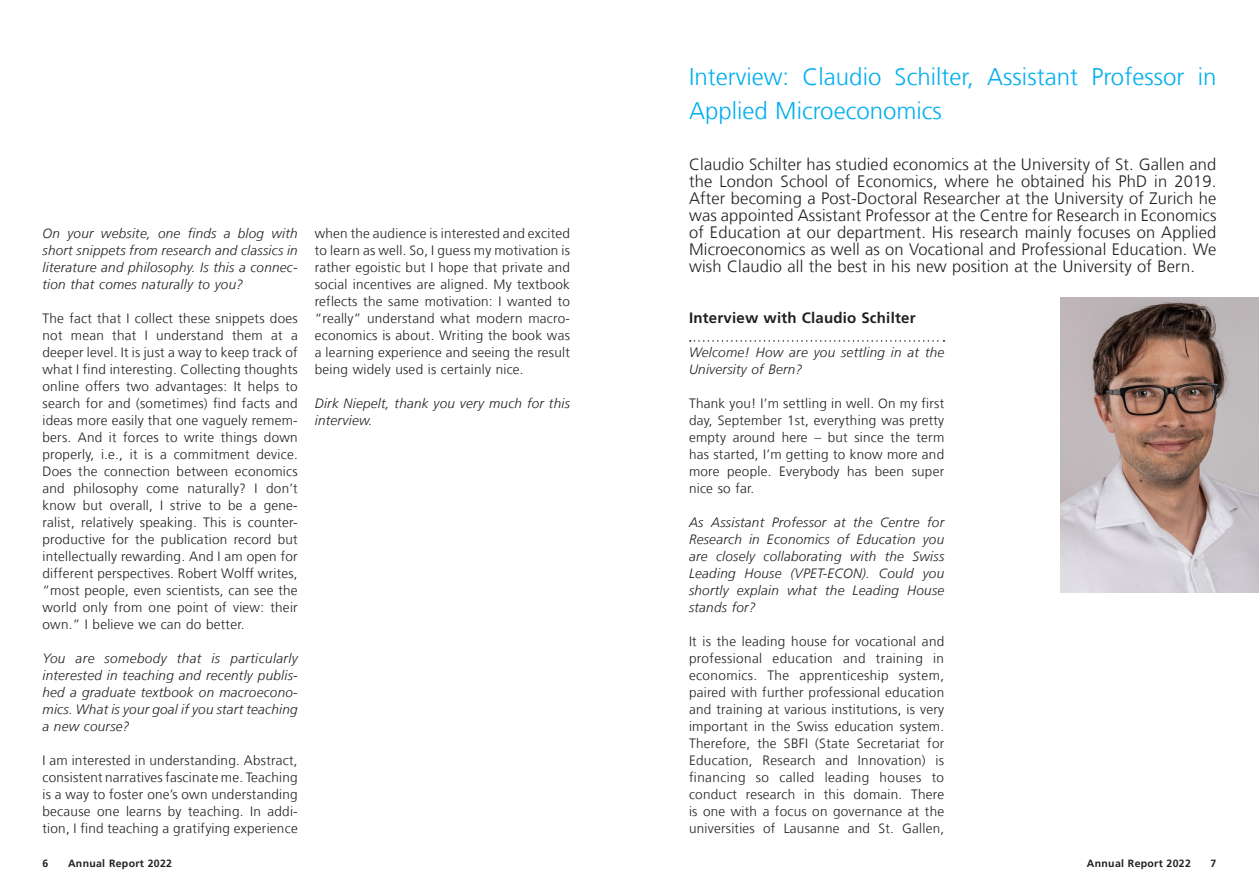
<style>
.page{position:relative;width:1259px;height:893px;background:#fff}
.page>*{position:absolute;margin:0;border:0;box-sizing:border-box;transform-origin:0 0}
._1__Haupttitel_16pt{font:300 24px/34px "Frutiger LT Com";color:#00aeef}
._4__Vorspann_10pt{font:300 16.5px/17px "Frutiger LT Com";letter-spacing:.01em;color:#231f20;text-align:justify}
._2__Untertitel_Linie{font:700 15px "Frutiger LT Com";letter-spacing:.015em;color:#231f20}
._5__Grundtext_9pt{font:300 13.5px/17px "Frutiger LT Com";letter-spacing:.02em;color:#231f20;text-align:justify}
._5__Grundtext_9pt-2{font:italic 300 13.5px/17px "Frutiger LT Com";letter-spacing:.02em;color:#231f20;text-align:justify}
.t1{font:700 10.5px "Frutiger LT Com";letter-spacing:.03em;color:#231f20}
</style>
<div class="page">
<svg style="left:690px;top:340px;width:254px;height:2px"></svg>
<img style="left:1060px;top:297px;width:199px;height:296px">
<p class="_5__Grundtext_9pt-2" style="left:43px;top:225px;width:257px">On your website, one finds a blog with short snippets from research and classics in literature and philosophy. Is this a connec&shy;tion that comes naturally to you?</p>
<p class="_5__Grundtext_9pt" style="left:43px;top:310px;width:257px">The fact that I collect these snippets does not mean that I understand them at a deeper level. It is just a way to keep track of what I find interesting. Collecting thoughts online offers two advantages: It helps to search for and (sometimes) find facts and ideas more easily that one vaguely remem&shy;bers. And it forces to write things down properly, i.e., it is a commitment device.<br>Does the connection between economics and philosophy come naturally? I don’t know but overall, I strive to be a gene&shy;ralist, relatively speaking. This is counter&shy;productive for the publication record but intellectually rewarding. And I am open for different perspectives. Robert Wolff writes, “most people, even scientists, can see the world only from one point of view: their own.” I believe we can do better.</p>
<p class="_5__Grundtext_9pt-2" style="left:43px;top:650px;width:257px">You are somebody that is particularly interested in teaching and recently publis&shy;hed a graduate textbook on macroecono&shy;mics. What is your goal if you start teaching a new course?</p>
<p class="_5__Grundtext_9pt" style="left:43px;top:752px;width:257px">I am interested in understanding. Abstract, consistent narratives fascinate me. Teaching is a way to foster one’s own understanding because one learns by teaching. In addi&shy;tion, I find teaching a gratifying experience</p>
<p class="_5__Grundtext_9pt" style="left:315px;top:225px;width:257px">when the audience is interested and excited to learn as well. So, I guess my motivation is rather egoistic but I hope that private and social incentives are aligned. My textbook reflects the same motivation: I wanted to “really” understand what modern macro&shy;economics is about. Writing the book was a learning experience and seeing the result being widely used is certainly nice.</p>
<p class="_5__Grundtext_9pt-2" style="left:315px;top:395px;width:257px">Dirk Niepelt, thank you very much for this interview.</p>
<p class="_1__Haupttitel_16pt" style="left:689px;top:60px;width:529px">Interview: Claudio Schilter, Assistant Professor in<br>Applied Microeconomics</p>
<p class="_4__Vorspann_10pt" style="left:689px;top:156px;width:529px">Claudio Schilter has studied economics at the University of St. Gallen and the London School of Economics, where he obtained his PhD in 2019.<br>After becoming a Post-Doctoral Researcher at the University of Zurich he was appointed Assistant Professor at the Centre for Research in Economics of Education at our department. His research mainly focuses on Applied Microeconomics as well as on Vocational and Professional Education. We wish Claudio all the best in his new position at the University of Bern.</p>
<p class="_2__Untertitel_Linie" style="left:689px;top:309px;width:228px">Interview with Claudio Schilter</p>
<p class="_5__Grundtext_9pt-2" style="left:689px;top:344px;width:257px">Welcome! How are you settling in at the<br>University of Bern?</p>
<p class="_5__Grundtext_9pt" style="left:689px;top:395px;width:257px">Thank you! I’m settling in well. On my first day, September 1st, everything was pretty empty around here – but since the term has started, I’m getting to know more and more people. Everybody has been super nice so far.</p>
<p class="_5__Grundtext_9pt-2" style="left:689px;top:514px;width:257px">As Assistant Professor at the Centre for Research in Economics of Education you are closely collaborating with the Swiss Leading House (VPET-ECON). Could you shortly explain what the Leading House stands for?</p>
<p class="_5__Grundtext_9pt" style="left:689px;top:633px;width:257px">It is the leading house for vocational and professional education and training in economics. The apprenticeship system, paired with further professional education and training at various institutions, is very important in the Swiss education system.<br>Therefore, the SBFI (State Secretariat for Education, Research and Innovation) is financing so called leading houses to conduct research in this domain. There is one with a focus on governance at the universities of Lausanne and St. Gallen,</p>
<p class="t1" style="left:43px;top:858px;width:7px">6</p>
<p class="t1" style="left:68px;top:858px;width:105px">Annual Report 2022</p>
<p class="t1" style="left:1087px;top:858px;width:105px">Annual Report 2022</p>
<p class="t1" style="left:1210px;top:858px;width:7px">7</p>
</div>
